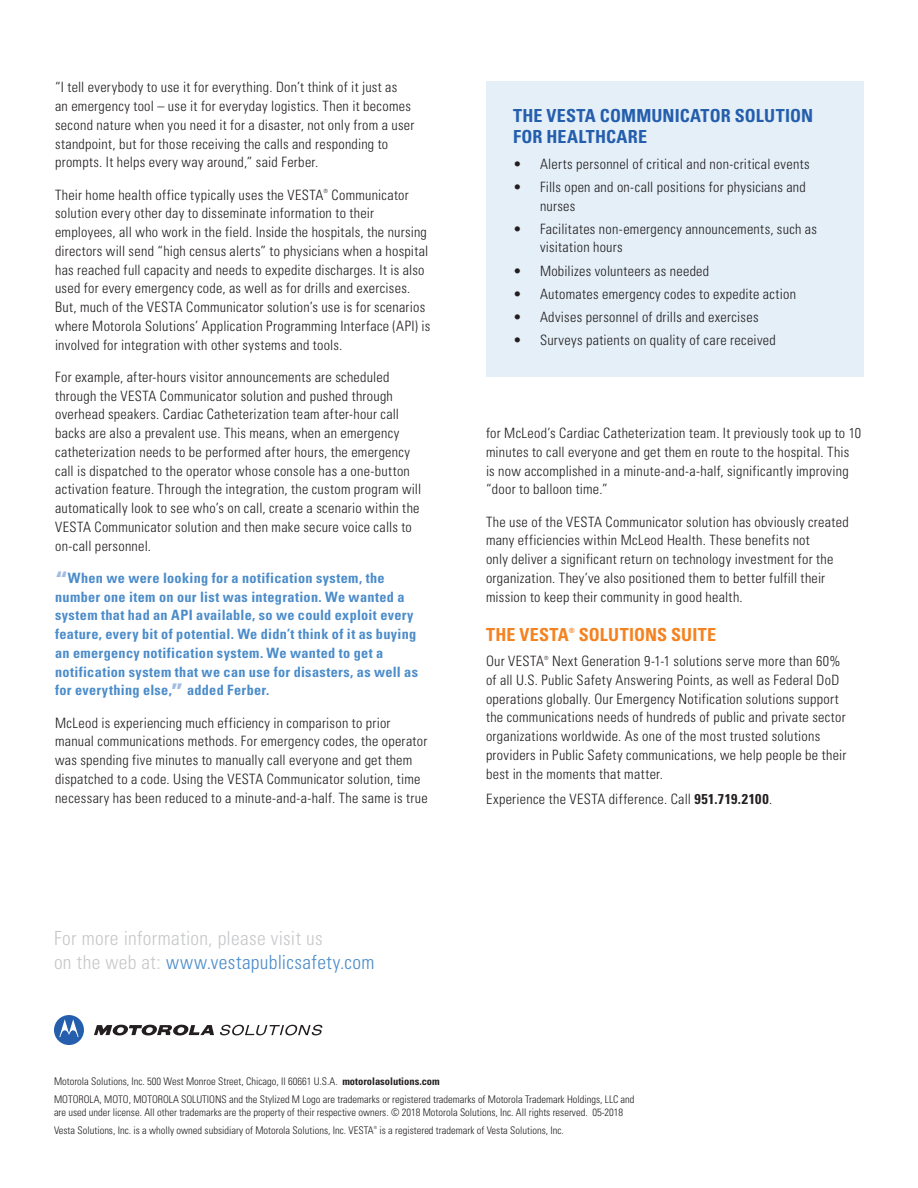
<style>
.page{position:relative;width:918px;height:1188px;background:#fff}
.page>*{position:absolute;margin:0;border:0;box-sizing:border-box;transform-origin:0 0}
.t1{font:300 condensed 19.5px "Univers";letter-spacing:.02em;color:#4b8cca}
.t2{font:300 condensed 19.5px "Univers";letter-spacing:.015em;color:#c7c8ca}
.Body_Text{font:700 condensed 18px/21px "Univers";letter-spacing:.01em;color:#245eac}
.Body_Text-2{font:700 condensed 18px "Univers";letter-spacing:.01em;color:#f58220}
.Body_Text-3{font:300 condensed 14.25px/18.8px "Univers";letter-spacing:.02em;color:#231f20}
.Body_Text-4{font:700 condensed 14.25px/18.8px "Univers";letter-spacing:.02em;color:#4b8cca}
.t3{font:300 condensed 10.5px/13.5px "Univers";color:#231f20}
.Body_Text-5{font:700 condensed 7.2px "Univers";color:#f58220}
.Body_Text-6{font:300 condensed 5.7px "Univers";color:#231f20}
.t4{font:300 condensed 4.2px "Univers";color:#231f20}
.s1{font-size:28.5px;color:#a3bce1}
.s2{color:#c7c8ca}
.s3{font-weight:700}
</style>
<div class="page">
<svg style="left:94px;top:1025px;width:120px;height:11px"></svg>
<svg style="left:54px;top:1015px;width:30px;height:30px"></svg>
<svg style="left:220px;top:1025px;width:102px;height:10px"></svg>
<div style="left:486px;top:81px;width:378px;height:296px;background:#e4eff8"></div>
<p class="Body_Text-3" style="left:55px;top:78px;width:361px">“I tell everybody to use it for everything. Don’t think of it just as<br>an emergency tool – use it for everyday logistics. Then it becomes second nature when you need it for a disaster, not only from a user standpoint, but for those receiving the calls and responding to prompts. It helps every way around,” said Ferber.</p>
<p class="Body_Text-3" style="left:55px;top:185px;width:270px">Their home health office typically uses the VESTA</p>
<p class="Body_Text-6" style="left:324px;top:188px;width:6px">®</p>
<p class="Body_Text-3" style="left:55px;top:185px;width:377px;text-indent:276px">Communicator solution every other day to disseminate information to their employees, all who work in the field. Inside the hospitals, the nursing directors will send “high census alerts” to physicians when a hospital has reached full capacity and needs to expedite discharges. It is also used for every emergency code, as well as for drills and exercises.<br>But, much of the VESTA Communicator solution’s use is for scenarios where Motorola Solutions’ Application Programming Interface (API) is involved for integration with other systems and tools.</p>
<p class="Body_Text-3" style="left:55px;top:367px;width:368px">For example, after-hours visitor announcements are scheduled through the VESTA Communicator solution and pushed through overhead speakers. Cardiac Catheterization team after-hour call backs are also a prevalent use. This means, when an emergency catheterization needs to be performed after hours, the emergency call is dispatched to the operator whose console has a one-button activation feature. Through the integration, the custom program will automatically look to see who’s on call, create a scenario within the VESTA Communicator solution and then make secure voice calls to on-call personnel.</p>
<p class="Body_Text-4" style="left:55px;top:568px;width:364px"><span class="s1">“</span>When we were looking for a notification system, the number one item on our list was integration. We wanted a system that had an API available, so we could exploit every feature, every bit of potential. We didn’t think of it as buying an emergency notification system. We wanted to get a notification system that we can use for disasters, as well as for everything else,<span class="s1">”</span> added Ferber.</p>
<p class="Body_Text-3" style="left:55px;top:713px;width:374px">McLeod is experiencing much efficiency in comparison to prior manual communications methods. For emergency codes, the operator was spending five minutes to manually call everyone and get them dispatched to a code. Using the VESTA Communicator solution, time necessary has been reduced to a minute-and-a-half. The same is true</p>
<p class="t2" style="left:54px;top:927px;width:270px">For more information, please visit us</p>
<p class="t1" style="left:54px;top:950px;width:322px"><span class="s2">on the web at:</span> www.vestapublicsafety.com</p>
<p class="Body_Text" style="left:513px;top:105px;width:302px">THE VESTA COMMUNICATOR SOLUTION<br>FOR HEALTHCARE</p>
<p class="Body_Text-3" style="left:513px;top:154px;width:298px">• Alerts personnel of critical and non-critical events</p>
<p class="Body_Text-3" style="left:540px;top:177px;width:267px;text-indent:-27px">• Fills open and on-call positions for physicians and nurses</p>
<p class="Body_Text-3" style="left:540px;top:219px;width:279px;text-indent:-27px">• Facilitates non-emergency announcements, such as visitation hours</p>
<p class="Body_Text-3" style="left:513px;top:261px;width:198px">• Mobilizes volunteers as needed</p>
<p class="Body_Text-3" style="left:513px;top:284px;width:285px">• Automates emergency codes to expedite action</p>
<p class="Body_Text-3" style="left:513px;top:307px;width:247px">• Advises personnel of drills and exercises</p>
<p class="Body_Text-3" style="left:513px;top:330px;width:264px">• Surveys patients on quality of care received</p>
<p class="Body_Text-3" style="left:486px;top:424px;width:377px">for McLeod’s Cardiac Catheterization team. It previously took up to 10 minutes to call everyone and get them en route to the hospital. This is now accomplished in a minute-and-a-half, significantly improving “door to balloon time.”</p>
<p class="Body_Text-3" style="left:486px;top:512px;width:364px">The use of the VESTA Communicator solution has obviously created many efficiencies within McLeod Health. These benefits not<br>only deliver a significant return on technology investment for the organization. They’ve also positioned them to better fulfill their mission to keep their community in good health.</p>
<p class="Body_Text-2" style="left:486px;top:623px;width:84px">THE VESTA</p>
<p class="Body_Text-5" style="left:569px;top:626px;width:7px">®</p>
<p class="Body_Text-2" style="left:579px;top:623px;width:139px">SOLUTIONS SUITE</p>
<p class="Body_Text-3" style="left:486px;top:652px;width:60px">Our VESTA</p>
<p class="Body_Text-6" style="left:544px;top:654px;width:6px">®</p>
<p class="Body_Text-3" style="left:486px;top:652px;width:362px;text-indent:66px">Next Generation 9-1-1 solutions serve more than 60% of all U.S. Public Safety Answering Points, as well as Federal DoD operations globally. Our Emergency Notification solutions support the communications needs of hundreds of public and private sector organizations worldwide. As one of the most trusted solutions providers in Public Safety communications, we help people be their best in the moments that matter.</p>
<p class="Body_Text-3" style="left:486px;top:790px;width:288px">Experience the VESTA difference. Call <span class="s3">951.719.2100</span>.</p>
<p class="t3" style="left:54px;top:1074px;width:387px">Motorola Solutions, Inc. 500 West Monroe Street, Chicago, Il 60661 U.S.A. <span class="s3">motorolasolutions.com</span></p>
<p class="t3" style="left:54px;top:1092px;width:582px">MOTOROLA, MOTO, MOTOROLA SOLUTIONS and the Stylized M Logo are trademarks or registered trademarks of Motorola Trademark Holdings, LLC and are used under license. All other trademarks are the property of their respective owners. © 2018 Motorola Solutions, Inc. All rights reserved. 05-2018</p>
<p class="t3" style="left:54px;top:1124px;width:321px">Vesta Solutions, Inc. is a wholly owned subsidiary of Motorola Solutions, Inc. VESTA</p>
<p class="t4" style="left:374px;top:1125px;width:5px">®</p>
<p class="t3" style="left:379px;top:1124px;width:186px">is a registered trademark of Vesta Solutions, Inc.</p>
</div>
